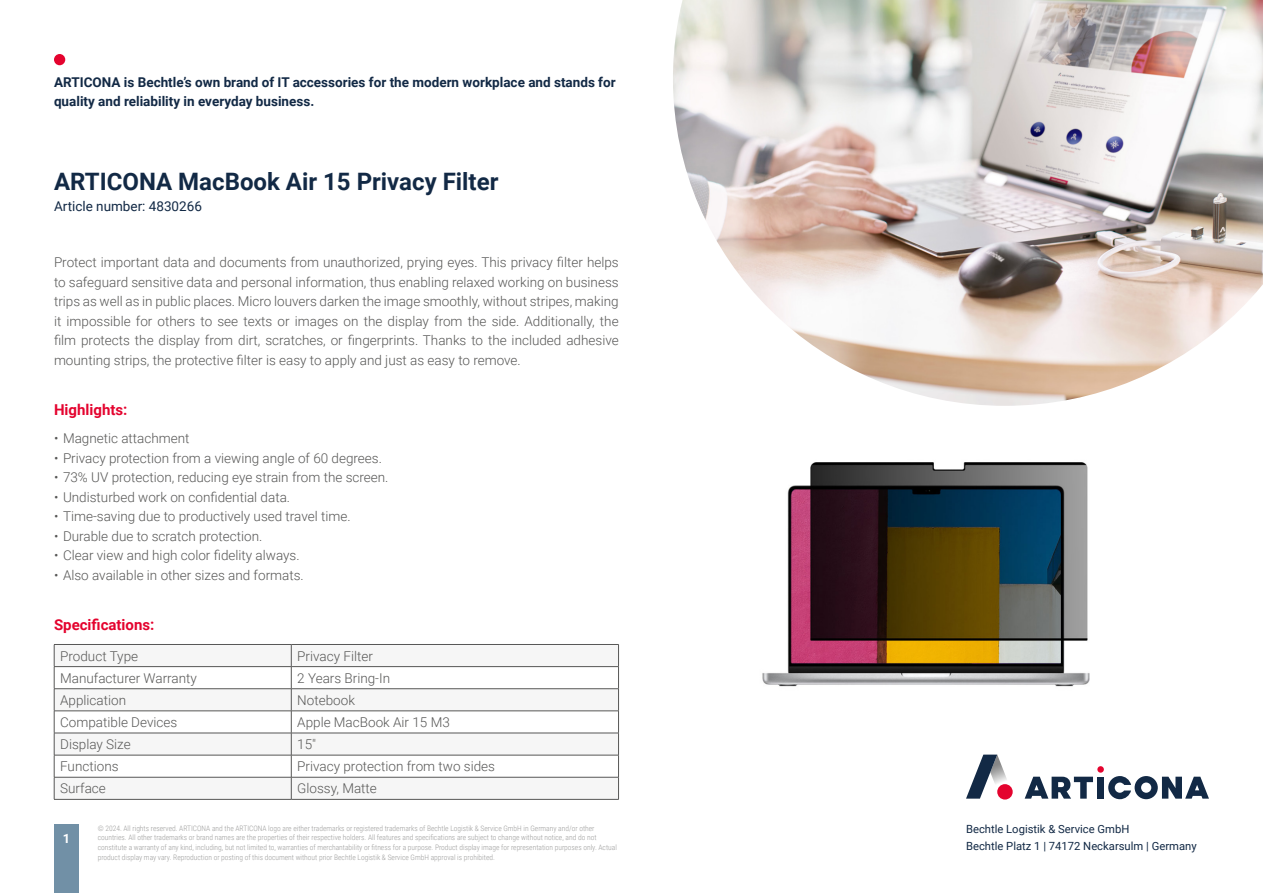
<style>
.page{position:relative;width:1263px;height:893px;background:#fff}
.page>*{position:absolute;margin:0;border:0;box-sizing:border-box;transform-origin:0 0}
.t1{font:700 24px "Roboto";color:#122945}
.t2{font:700 15px "Roboto";color:#e4032e}
.t3{font:300 13.5px/19.5px "Roboto";color:#575756;text-align:justify}
.t4{font:700 13.5px/19.5px "Roboto";color:#122945}
.t5{font:13.5px "Roboto";color:#122945}
.t6{font:700 12.75px "Roboto";color:#fff}
.t7{font:11.25px/16.5px "Roboto";color:#122945}
.t8{font:300 7.5px/9.8px "Roboto Condensed";color:#9d9d9c}
</style>
<div class="page">
<div style="left:54px;top:54px;width:11px;height:11px;background:#e4032e;border-radius:50%"></div>
<div style="left:1097px;top:766px;width:7px;height:7px;background:#e4032e;border-radius:50%"></div>
<svg style="left:1025px;top:777px;width:68px;height:22px"></svg>
<div style="left:1097px;top:777px;width:7px;height:22px;background:#122945"></div>
<svg style="left:1108px;top:776px;width:101px;height:23px"></svg>
<svg style="left:966px;top:755px;width:47px;height:44px"></svg>
<div style="left:997px;top:784px;width:16px;height:15px;background:#e4032e;border-radius:50%"></div>
<img style="left:673px;top:0;width:590px;height:406px">
<div style="left:54px;top:825px;width:25px;height:68px;background:#7190a6"></div>
<svg style="left:54px;top:644px;width:565px;height:155px"></svg>
<hr style="left:54px;top:799px;width:237px;height:1px;background:#575756">
<hr style="left:291px;top:799px;width:328px;height:1px;background:#575756">
<img style="left:762px;top:462px;width:328px;height:225px">
<p class="t4" style="left:54px;top:72px;width:563px">ARTICONA is Bechtle’s own brand of IT accessories for the modern workplace and stands for quality and reliability in everyday business.</p>
<h1 class="t1" style="left:54px;top:165px;width:446px">ARTICONA MacBook Air 15 Privacy Filter</h1>
<p class="t5" style="left:54px;top:197px;width:149px">Article number: 4830266</p>
<p class="t3" style="left:54px;top:252px;width:566px">Protect important data and documents from unauthorized, prying eyes. This privacy filter helps to safeguard sensitive data and personal information, thus enabling relaxed working on business trips as well as in public places. Micro louvers darken the image smoothly, without stripes, making it impossible for others to see texts or images on the display from the side. Additionally, the film protects the display from dirt, scratches, or fingerprints. Thanks to the included adhesive mounting strips, the protective filter is easy to apply and just as easy to remove.</p>
<p class="t2" style="left:54px;top:399px;width:75px">Highlights:</p>
<p class="t3" style="left:54px;top:428px;width:137px">• Magnetic attachment</p>
<p class="t3" style="left:54px;top:447px;width:329px">• Privacy protection from a viewing angle of 60 degrees.</p>
<p class="t3" style="left:54px;top:467px;width:336px">• 73% UV protection, reducing eye strain from the screen.</p>
<p class="t3" style="left:54px;top:486px;width:238px">• Undisturbed work on confidential data.</p>
<p class="t3" style="left:54px;top:506px;width:298px">• Time-saving due to productively used travel time.</p>
<p class="t3" style="left:54px;top:525px;width:210px">• Durable due to scratch protection.</p>
<p class="t3" style="left:54px;top:545px;width:247px">• Clear view and high color fidelity always.</p>
<p class="t3" style="left:54px;top:564px;width:251px">• Also available in other sizes and formats.</p>
<p class="t2" style="left:54px;top:614px;width:102px">Specifications:</p>
<p class="t3" style="left:60px;top:646px;width:79px">Product Type</p>
<p class="t3" style="left:297px;top:646px;width:77px">Privacy Filter</p>
<p class="t3" style="left:60px;top:668px;width:138px">Manufacturer Warranty</p>
<p class="t3" style="left:297px;top:668px;width:94px">2 Years Bring-In</p>
<p class="t3" style="left:60px;top:690px;width:67px">Application</p>
<p class="t3" style="left:297px;top:690px;width:59px">Notebook</p>
<p class="t3" style="left:60px;top:712px;width:119px">Compatible Devices</p>
<p class="t3" style="left:297px;top:712px;width:154px">Apple MacBook Air 15 M3</p>
<p class="t3" style="left:60px;top:734px;width:72px">Display Size</p>
<p class="t3" style="left:297px;top:734px;width:20px">15"</p>
<p class="t3" style="left:60px;top:756px;width:60px">Functions</p>
<p class="t3" style="left:297px;top:756px;width:199px">Privacy protection from two sides</p>
<p class="t3" style="left:60px;top:778px;width:47px">Surface</p>
<p class="t3" style="left:297px;top:778px;width:81px">Glossy, Matte</p>
<p class="t6" style="left:63px;top:829px;width:9px">1</p>
<p class="t8" style="left:98px;top:823px;width:521px">© 2024. All rights reserved. ARTICONA and the ARTICONA logo are either trademarks or registered trademarks of Bechtle Logistik &amp; Service GmbH in Germany and/or other countries. All other trademarks or brand names are the properties of their respective holders. All features and specifications are subject to change without notice, and do not constitute a warranty of any kind, including, but not limited to, warranties of merchantability or fitness for a purpose. Product display image for representation purposes only. Actual product display may vary. Reproduction or posting of this document without prior Bechtle Logistik &amp; Service GmbH approval is prohibited.</p>
<p class="t7" style="left:966px;top:821px;width:232px">Bechtle Logistik &amp; Service GmbH<br>Bechtle Platz 1 | 74172 Neckarsulm | Germany</p>
</div>
